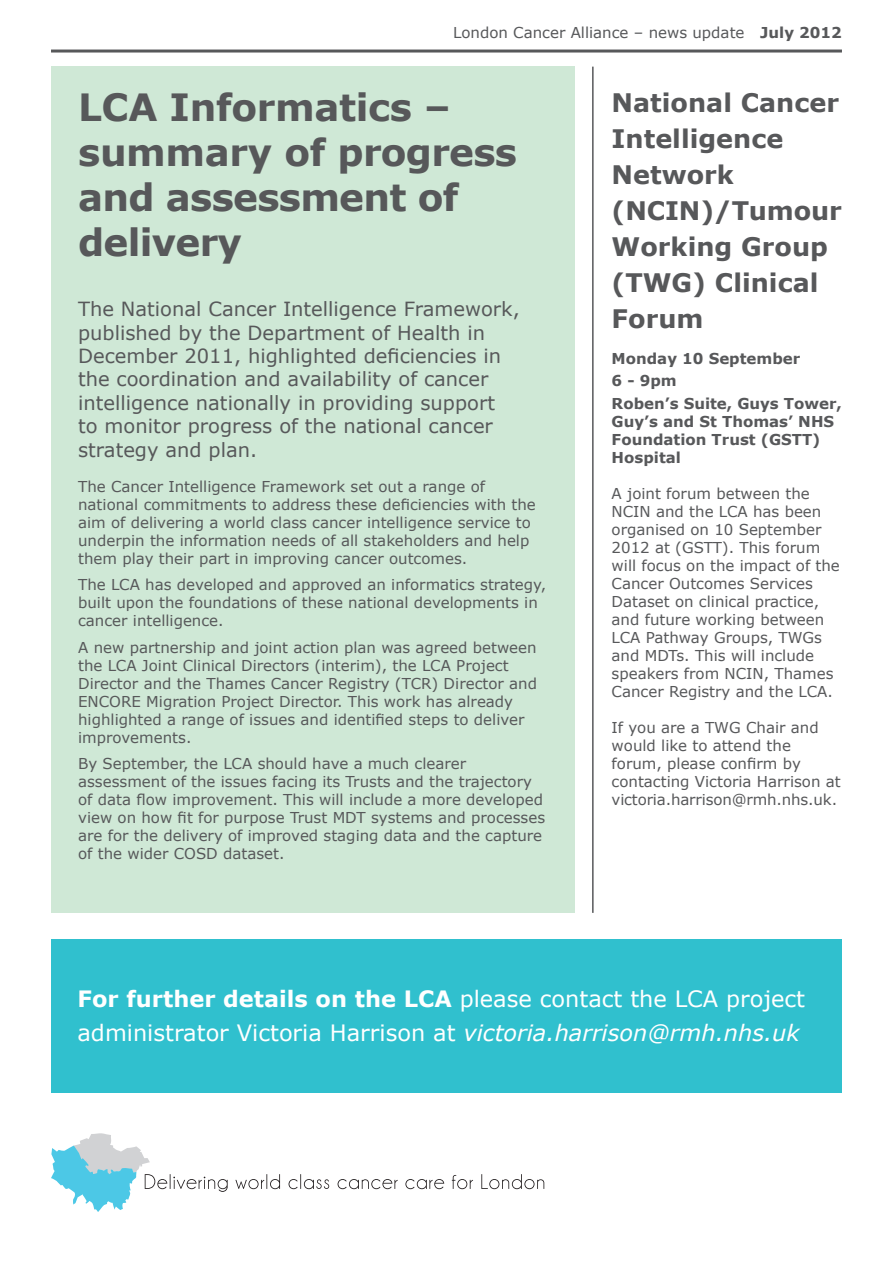
<style>
.page{position:relative;width:893px;height:1263px;background:#fff}
.page>*{position:absolute;margin:0;border:0;box-sizing:border-box;transform-origin:0 0}
.t1{font:700 37.5px/45px "Verdana";letter-spacing:-.02em;color:#57585a}
.t2{font:700 25.5px/36px "Verdana";color:#57585a}
.t3{font:22.5px/34.5px "Verdana";color:#fff}
.t4{font:19.5px/23.4px "Verdana";color:#57585a}
.t5{font:15px/18px "Verdana";color:#57585a}
.t6{font:700 15px/18px "Verdana";color:#57585a}
.s1{font-weight:700}
.s2{font-style:italic}
</style>
<div class="page">
<div style="left:51px;top:66px;width:523px;height:847px;background:#cfe8d6"></div>
<hr style="left:51px;top:50px;width:791px;height:3px;background:#57585a">
<div style="left:51px;top:939px;width:791px;height:153px;background:#30c0ce"></div>
<hr style="left:592px;top:67px;width:2px;height:846px;background:#57585a">
<svg style="left:51px;top:1133px;width:493px;height:79px"></svg>
<p class="t5" style="left:453px;top:23px;width:390px">London Cancer Alliance – news update <span class="s1">July 2012</span></p>
<p class="t1" style="left:78px;top:84px;width:441px">LCA Informatics – summary of progress and assessment of delivery</p>
<p class="t2" style="left:612px;top:84px;width:232px">National Cancer<br>Intelligence<br>Network (NCIN)/Tumour<br>Working Group (TWG) Clinical<br>Forum</p>
<p class="t6" style="left:612px;top:349px;width:190px">Monday 10 September</p>
<p class="t6" style="left:612px;top:371px;width:67px">6 - 9pm</p>
<p class="t6" style="left:612px;top:394px;width:232px">Roben’s Suite, Guys Tower,<br>Guy’s and St Thomas’ NHS<br>Foundation Trust (GSTT)<br>Hospital</p>
<p class="t5" style="left:612px;top:484px;width:230px">A joint forum between the<br>NCIN and the LCA has been organised on 10 September<br>2012 at (GSTT). This forum will focus on the impact of the<br>Cancer Outcomes Services<br>Dataset on clinical practice, and future working between<br>LCA Pathway Groups, TWGs and MDTs. This will include speakers from NCIN, Thames<br>Cancer Registry and the LCA.</p>
<p class="t5" style="left:612px;top:718px;width:231px">If you are a TWG Chair and would like to attend the forum, please confirm by contacting Victoria Harrison at victoria.harrison@rmh.nhs.uk.</p>
<p class="t4" style="left:78px;top:297px;width:443px">The National Cancer Intelligence Framework, published by the Department of Health in December 2011, highlighted deficiencies in the coordination and availability of cancer intelligence nationally in providing support<br>to monitor progress of the national cancer strategy and plan.</p>
<p class="t5" style="left:78px;top:477px;width:459px">The Cancer Intelligence Framework set out a range of national commitments to address these deficiencies with the aim of delivering a world class cancer intelligence service to underpin the information needs of all stakeholders and help them play their part in improving cancer outcomes.</p>
<p class="t5" style="left:78px;top:575px;width:470px">The LCA has developed and approved an informatics strategy, built upon the foundations of these national developments in cancer intelligence.</p>
<p class="t5" style="left:78px;top:638px;width:460px">A new partnership and joint action plan was agreed between the LCA Joint Clinical Directors (interim), the LCA Project Director and the Thames Cancer Registry (TCR) Director and ENCORE Migration Project Director. This work has already highlighted a range of issues and identified steps to deliver improvements.</p>
<p class="t5" style="left:78px;top:754px;width:469px">By September, the LCA should have a much clearer assessment of the issues facing its Trusts and the trajectory of data flow improvement. This will include a more developed view on how fit for purpose Trust MDT systems and processes are for the delivery of improved staging data and the capture of the wider COSD dataset.</p>
<p class="t3" style="left:77px;top:981px;width:729px"><span class="s1">For further details on the LCA</span> please contact the LCA project administrator Victoria Harrison at <span class="s2">victoria.harrison@rmh.nhs.uk</span></p>
</div>
